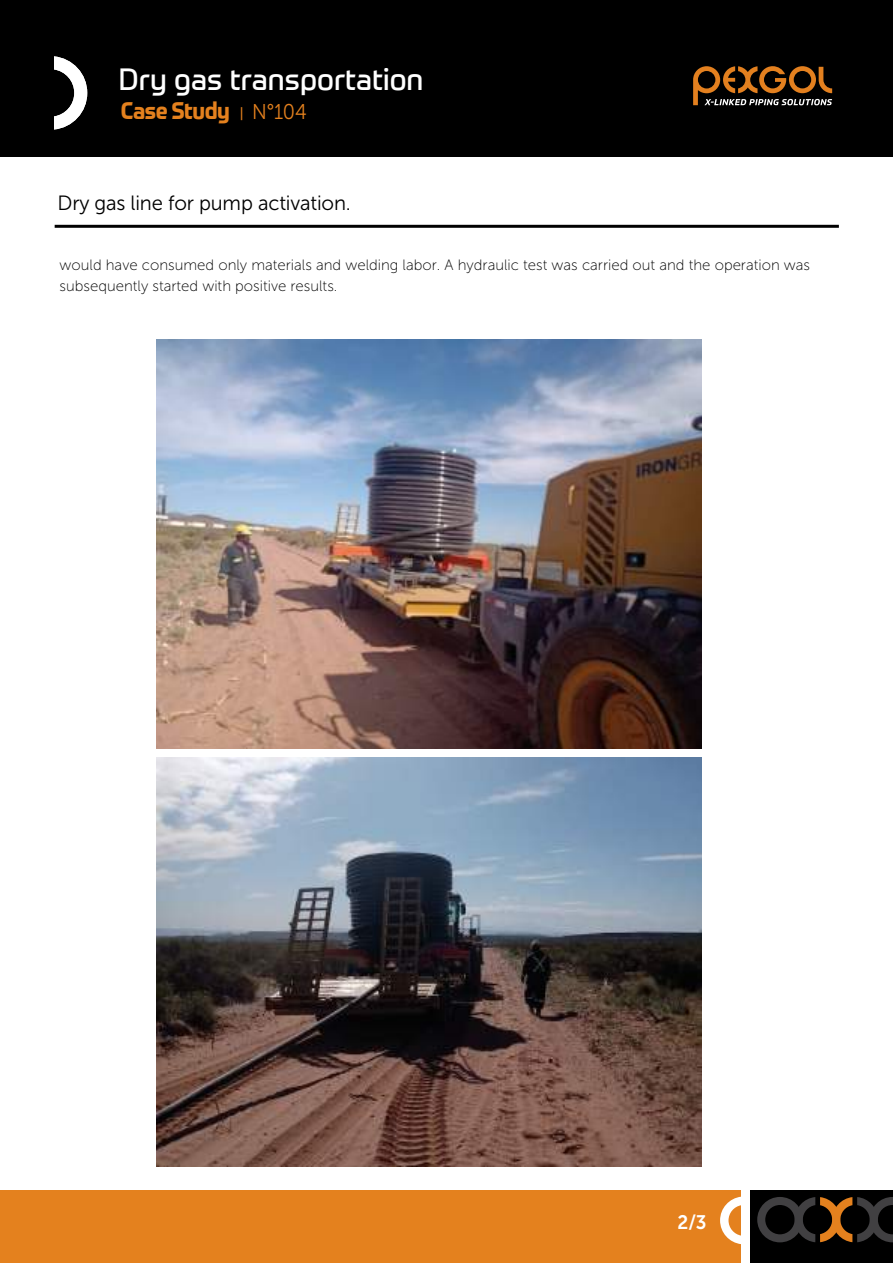
<style>
.page{position:relative;width:893px;height:1263px;background:#fff}
.page>*{position:absolute;margin:0;border:0;box-sizing:border-box;transform-origin:0 0}
.t1{font:30px "Prometo";color:#fff}
.t2{font:700 23.4px "Prometo";letter-spacing:-.02em;color:#e4811e;scale:.92 1}
.t3{font:20.55px "Museo Sans 300";letter-spacing:-.01em;color:#000}
.t4{font:19.5px "Museo Sans 700";color:#fff;scale:.96 1}
.t5{font:15px/21px "Museo Sans 100";color:#000}
.s1{font-family:"Museo Sans 300";font-weight:400;font-size:13.8px}
.s2{font-family:"Museo Sans 300";font-weight:400;font-size:21.3px}
</style>
<div class="page">
<div style="left:0;top:1190px;width:740px;height:73px;background:#e4811e"></div>
<svg style="left:720px;top:1197px;width:21px;height:47px"></svg>
<div style="left:750px;top:1190px;width:143px;height:73px;background:#000"></div>
<svg style="left:757px;top:1197px;width:136px;height:45px"></svg>
<div style="left:0;top:0;width:893px;height:156px;background:#000"></div>
<svg style="left:54px;top:56px;width:33px;height:73px"></svg>
<svg style="left:693px;top:66px;width:139px;height:39px"></svg>
<hr style="left:55px;top:225px;width:784px;height:3px;background:#000">
<img style="left:157px;top:339px;width:545px;height:409px">
<img style="left:157px;top:758px;width:545px;height:408px">
<h1 class="t1" style="left:119px;top:61px;width:306px">Dry gas transportation</h1>
<h2 class="t2" style="left:121px;top:96px;width:204px">Case Study <span class="s1">|</span> <span class="s2">N°104</span></h2>
<h3 class="t3" style="left:58px;top:192px;width:295px">Dry gas line for pump activation.</h3>
<p class="t5" style="left:60px;top:255px;width:752px">would have consumed only materials and welding labor. A hydraulic test was carried out and the operation was subsequently started with positive results.</p>
<h3 class="t4" style="left:678px;top:1212px;width:32px">2/3</h3>
</div>
